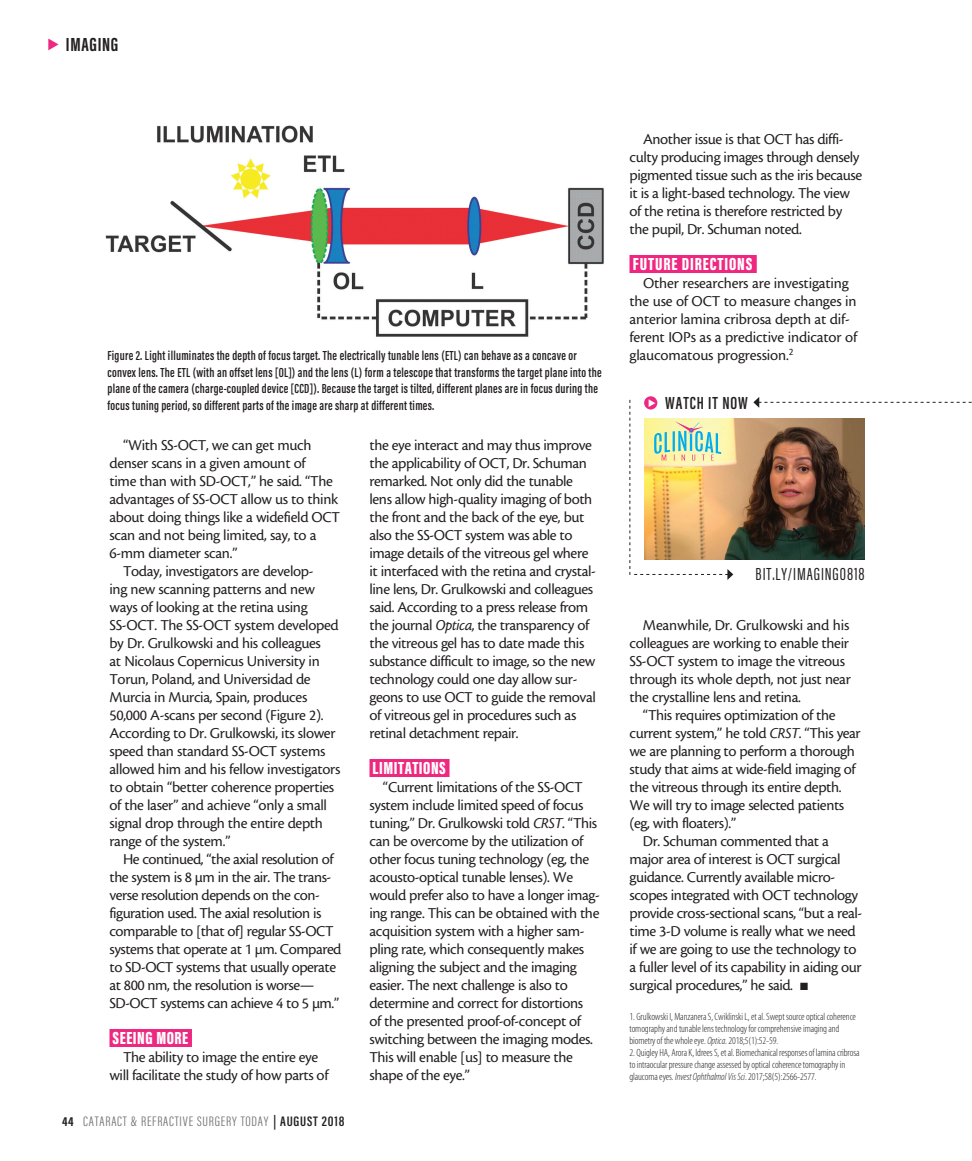
<style>
.page{position:relative;width:972px;height:1161px;background:#fff}
.page>*{position:absolute;margin:0;border:0;box-sizing:border-box;transform-origin:0 0}
.t1{font:700 19.5px "Acumin Pro Extra Cond";letter-spacing:.035em;color:#231f20}
.subhead{font:900 18px "Acumin Pro Extra Cond";letter-spacing:.03em;color:#fff}
.subhead-2{font:18px "Acumin Pro Extra Cond";letter-spacing:.05em;color:#231f20}
.subhead-3{font:900 18px "Acumin Pro Extra Cond";letter-spacing:.05em;color:#fff}
.subhead-4{font:600 18px "Acumin Pro Extra Cond";letter-spacing:.05em;color:#231f20}
.body{font:15.75px/18px "Cronos MM 408 10";letter-spacing:-.025em;color:#231f20}
.t2{font:300 14.1px "Acumin Pro Extra Cond";letter-spacing:.05em;color:#6c6d70;scale:1.11 1}
.t3{font:600 13.5px/16.5px "Acumin Pro Extra Cond";letter-spacing:.02em;color:#231f20}
.footnote{font:10.5px/12px "Myriad MM 215 300";letter-spacing:-.01em;color:#231f20}
.s1{font-weight:700;font-size:13.35px;color:#231f20}
.s2{font-weight:600;color:#231f20}
.s3{font-family:"Cronos MM It 408 10"}
.s4{font-family:"Myriad MM It 215 300"}
</style>
<div class="page">
<div style="left:110px;top:1029px;width:82px;height:18px;background:#ee2880"></div>
<div style="left:369px;top:759px;width:81px;height:18px;background:#ee2880"></div>
<div style="left:630px;top:255px;width:127px;height:18px;background:#ee2880"></div>
<img style="left:105px;top:125px;width:499px;height:212px">
<img style="left:733px;top:419px;width:132px;height:140px">
<svg style="left:644px;top:396px;width:13px;height:14px"></svg>
<svg style="left:753px;top:397px;width:219px;height:11px"></svg>
<svg style="left:630px;top:399px;width:103px;height:181px"></svg>
<p class="t1" style="left:66px;top:32px;width:54px">IMAGING</p>
<p class="t3" style="left:108px;top:347px;width:496px">Figure 2. Light illuminates the depth of focus target. The electrically tunable lens (ETL) can behave as a concave or convex lens. The ETL (with an offset lens [OL]) and the lens (L) form a telescope that transforms the target plane into the plane of the camera (charge-coupled device [CCD]). Because the target is tilted, different planes are in focus during the focus tuning period, so different parts of the image are sharp at different times.</p>
<p class="body" style="left:110px;top:436px;width:232px;text-indent:14px">“With SS-OCT, we can get much denser scans in a given amount of<br>time than with SD-OCT,” he said. “The advantages of SS-OCT allow us to think about doing things like a widefield OCT scan and not being limited, say, to a<br>6-mm diameter scan.”</p>
<p class="body" style="left:110px;top:562px;width:232px;text-indent:14px">Today, investigators are develop-<br>ing new scanning patterns and new ways of looking at the retina using SS-OCT. The SS-OCT system developed by Dr. Grulkowski and his colleagues<br>at Nicolaus Copernicus University in Torun, Poland, and Universidad de Murcia in Murcia, Spain, produces 50,000 A-scans per second (Figure 2).<br>According to Dr. Grulkowski, its slower speed than standard SS-OCT systems allowed him and his fellow investigators to obtain “better coherence properties of the laser” and achieve “only a small signal drop through the entire depth range of the system.”</p>
<p class="body" style="left:110px;top:850px;width:234px;text-indent:14px">He continued, “the axial resolution of the system is 8 µm in the air. The trans&shy;verse resolution depends on the con&shy;figuration used. The axial resolution is comparable to [that of] regular SS-OCT systems that operate at 1 µm. Compared to SD-OCT systems that usually operate at 800 nm, the resolution is worse— SD-OCT systems can achieve 4 to 5 µm.”</p>
<p class="subhead" style="left:113px;top:1027px;width:77px">SEEING MORE</p>
<p class="body" style="left:110px;top:1048px;width:221px;text-align:center">The ability to image the entire eye<br>will facilitate the study of how parts of</p>
<p class="t2" style="left:62px;top:1113px;width:256px"><span class="s1">44</span> CATARACT &amp; REFRACTIVE SURGERY TODAY <span class="s2">| AUGUST 2018</span></p>
<p class="body" style="left:369px;top:436px;width:228px">the eye interact and may thus improve the applicability of OCT, Dr. Schuman remarked. Not only did the tunable lens allow high-quality imaging of both the front and the back of the eye, but also the SS-OCT system was able to image details of the vitreous gel where it interfaced with the retina and crystal&shy;line lens, Dr. Grulkowski and colleagues said. According to a press release from the journal <span class="s3">Optica</span>, the transparency of the vitreous gel has to date made this substance difficult to image, so the new technology could one day allow sur&shy;geons to use OCT to guide the removal of vitreous gel in procedures such as retinal detachment repair.</p>
<p class="subhead" style="left:373px;top:757px;width:75px">LIMITATIONS</p>
<p class="body" style="left:369px;top:778px;width:232px;text-indent:14px">“Current limitations of the SS-OCT system include limited speed of focus tuning,” Dr. Grulkowski told <span class="s3">CRST</span>. “This can be overcome by the utilization of other focus tuning technology (eg, the acousto-optical tunable lenses). We would prefer also to have a longer imag&shy;ing range. This can be obtained with the acquisition system with a higher sam&shy;pling rate, which consequently makes aligning the subject and the imaging easier. The next challenge is also to determine and correct for distortions<br>of the presented proof-of-concept of switching between the imaging modes.<br>This will enable [us] to measure the shape of the eye.”</p>
<p class="body" style="left:630px;top:130px;width:234px;text-indent:14px">Another issue is that OCT has diffi&shy;culty producing images through densely pigmented tissue such as the iris because it is a light-based technology. The view of the retina is therefore restricted by the pupil, Dr. Schuman noted.</p>
<p class="subhead-3" style="left:633px;top:253px;width:121px">FUTURE DIRECTIONS</p>
<p class="body" style="left:630px;top:274px;width:229px;text-indent:14px">Other researchers are investigating the use of OCT to measure changes in anterior lamina cribrosa depth at dif&shy;ferent IOPs as a predictive indicator of glaucomatous progression.<sup>2</sup></p>
<p class="subhead-4" style="left:665px;top:392px;width:84px">WATCH IT NOW</p>
<p class="subhead-2" style="left:756px;top:564px;width:111px">BIT.LY/IMAGING0818</p>
<p class="body" style="left:629px;top:616px;width:223px;text-indent:14px">Meanwhile, Dr. Grulkowski and his colleagues are working to enable their SS-OCT system to image the vitreous through its whole depth, not just near the crystalline lens and retina.</p>
<p class="body" style="left:629px;top:706px;width:233px;text-indent:14px">“This requires optimization of the current system,” he told <span class="s3">CRST</span>. “This year we are planning to perform a thorough study that aims at wide-field imaging of the vitreous through its entire depth.<br>We will try to image selected patients (eg, with floaters).”</p>
<p class="body" style="left:629px;top:832px;width:234px;text-indent:14px">Dr. Schuman commented that a major area of interest is OCT surgical guidance. Currently available micro&shy;scopes integrated with OCT technology provide cross-sectional scans, “but a real&shy;time 3-D volume is really what we need if we are going to use the technology to a fuller level of its capability in aiding our surgical procedures,” he said. ■</p>
<p class="footnote" style="left:629px;top:1011px;width:228px">1. Grulkowski I, Manzanera S, Cwiklinski L, et al. Swept source optical coherence tomography and tunable lens technology for comprehensive imaging and biometry of the whole eye. <span class="s4">Optica</span>. 2018;5(1):52-59.</p>
<p class="footnote" style="left:629px;top:1047px;width:232px">2. Quigley HA, Arora K, Idrees S, et al. Biomechanical responses of lamina cribrosa to intraocular pressure change assessed by optical coherence tomography in glaucoma eyes. <span class="s4">Invest Ophthalmol Vis Sci</span>. 2017;58(5):2566-2577.</p>
</div>
